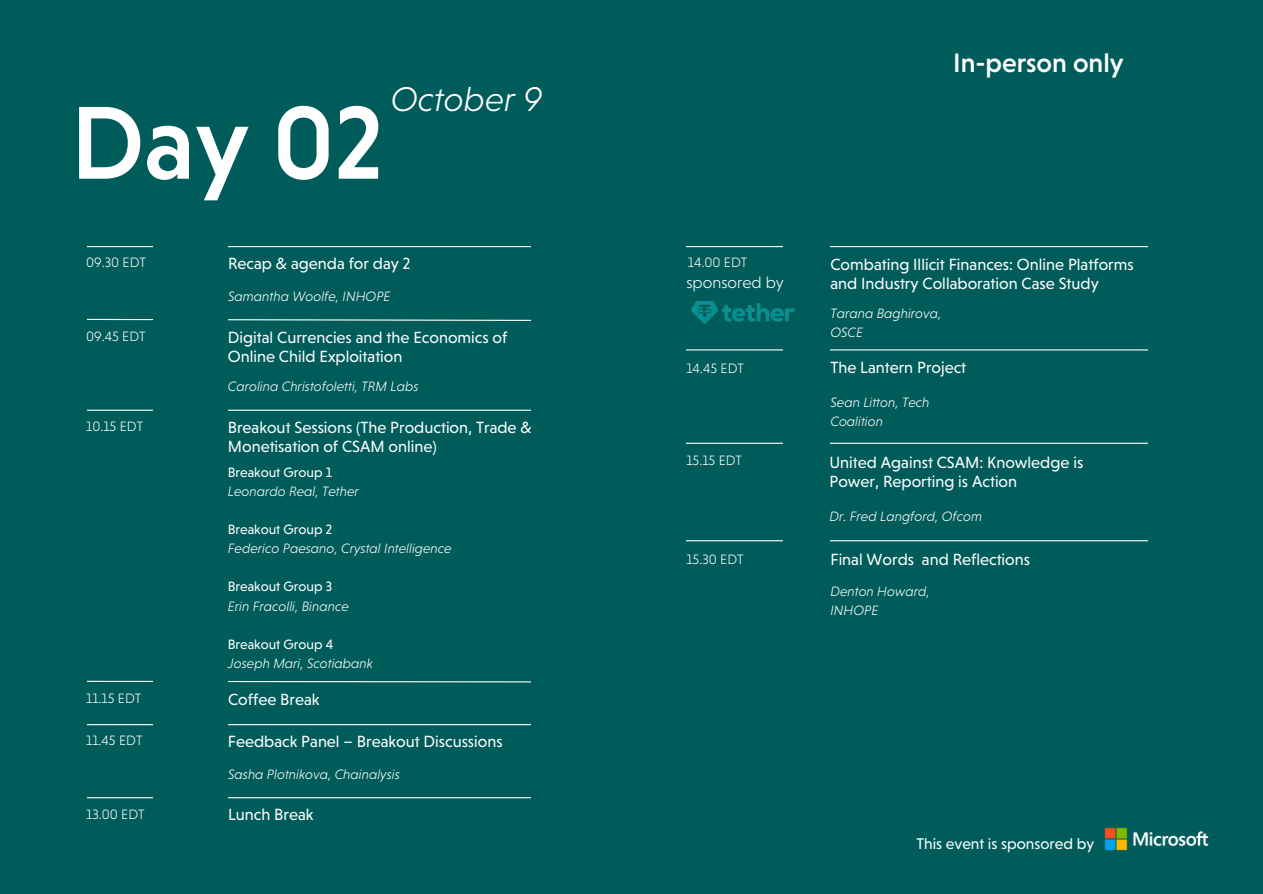
<style>
.page{position:relative;width:1263px;height:894px;background:#fff}
.page>*{position:absolute;margin:0;border:0;box-sizing:border-box;transform-origin:0 0}
.t1{font:500 105.45px "Niveau Grotesk";color:#fff}
.t2{font:italic 300 34.8px "Niveau Grotesk";color:#fff}
.t3{font:500 27px "Niveau Grotesk";color:#fff}
.t4{font:16.5px/19.2px "Niveau Grotesk";color:#fff}
.t5{font:300 16.5px "Niveau Grotesk";color:#fff}
.t6{font:15.75px "Niveau Grotesk";color:#fff}
.t7{font:italic 300 13.8px/19.2px "Niveau Grotesk";color:#fff}
.t8{font:300 13.8px "Niveau Grotesk";color:#fff}
.t9{font:13.8px "Niveau Grotesk";color:#fff}
</style>
<div class="page">
<div style="left:0;top:0;width:1263px;height:893px;background:#005c5a"></div>
<hr style="left:86px;top:246px;width:1114px;height:1px;background:#fff">
<svg style="left:87px;top:318px;width:444px;height:3px"></svg>
<hr style="left:57px;top:723px;width:1049px;height:2px;background:#fff">
<svg style="left:87px;top:680px;width:444px;height:3px"></svg>
<hr style="left:554px;top:349px;width:623px;height:1px;background:#fff">
<hr style="left:576px;top:540px;width:623px;height:1px;background:#fff">
<hr style="left:570px;top:442px;width:623px;height:1px;background:#fff">
<hr style="left:64px;top:796px;width:1049px;height:2px;background:#fff">
<hr style="left:0;top:409px;width:552px;height:1px;background:#fff">
<div style="left:153px;top:215px;width:75px;height:636px;background:#005c5a"></div>
<div style="left:548px;top:136px;width:137px;height:704px;background:#005c5a"></div>
<div style="left:0;top:190px;width:86px;height:650px;background:#005c5a"></div>
<div style="left:783px;top:71px;width:46px;height:743px;background:#005c5a"></div>
<div style="left:667px;top:575px;width:596px;height:248px;background:#005c5a"></div>
<img style="left:691px;top:301px;width:104px;height:23px">
<div style="left:531px;top:128px;width:112px;height:683px;background:#005c5a"></div>
<img style="left:1104px;top:827px;width:105px;height:24px">
<div style="left:1148px;top:138px;width:87px;height:686px;background:#005c5a"></div>
<p class="t1" style="left:70px;top:81px;width:314px">Day 02</p>
<h4 class="t2" style="left:391px;top:79px;width:153px">October 9</h4>
<h2 class="t8" style="left:86px;top:254px;width:61px">09.30 EDT</h2>
<h4 class="t4" style="left:228px;top:254px;width:184px">Recap &amp; agenda for day 2</h4>
<p class="t7" style="left:228px;top:286px;width:164px">Samantha Woolfe, INHOPE</p>
<h5 class="t8" style="left:86px;top:328px;width:61px">09.45 EDT</h5>
<h4 class="t4" style="left:228px;top:328px;width:281px">Digital Currencies and the Economics of<br>Online Child Exploitation</h4>
<h5 class="t7" style="left:228px;top:377px;width:192px">Carolina Christofoletti, TRM Labs</h5>
<h4 class="t8" style="left:86px;top:418px;width:58px">10.15 EDT</h4>
<p class="t4" style="left:228px;top:417px;width:305px">Breakout Sessions (The Production, Trade &amp;<br>Monetisation of CSAM online)</p>
<p class="t9" style="left:228px;top:463px;width:106px">Breakout Group 1</p>
<p class="t7" style="left:228px;top:481px;width:133px">Leonardo Real, Tether</p>
<h5 class="t9" style="left:228px;top:521px;width:106px">Breakout Group 2</h5>
<h4 class="t7" style="left:228px;top:538px;width:225px">Federico Paesano, Crystal Intelligence</h4>
<h4 class="t9" style="left:228px;top:578px;width:106px">Breakout Group 3</h4>
<h5 class="t7" style="left:228px;top:596px;width:122px">Erin Fracolli, Binance</h5>
<p class="t9" style="left:228px;top:636px;width:107px">Breakout Group 4</p>
<p class="t7" style="left:228px;top:653px;width:147px">Joseph Mari, Scotiabank</p>
<h5 class="t8" style="left:86px;top:690px;width:57px">11.15 EDT</h5>
<h4 class="t4" style="left:228px;top:689px;width:93px">Coffee Break</h4>
<p class="t8" style="left:86px;top:732px;width:58px">11.45 EDT</p>
<p class="t4" style="left:228px;top:731px;width:276px">Feedback Panel – Breakout Discussions</p>
<p class="t8" style="left:86px;top:805px;width:60px">13.00 EDT</p>
<p class="t7" style="left:228px;top:764px;width:173px">Sasha Plotnikova, Chainalysis</p>
<h5 class="t4" style="left:228px;top:804px;width:87px">Lunch Break</h5>
<p class="t3" style="left:953px;top:46px;width:172px">In-person only</p>
<h4 class="t8" style="left:688px;top:254px;width:61px">14.00 EDT</h4>
<h4 class="t5" style="left:686px;top:273px;width:99px">sponsored by</h4>
<h4 class="t4" style="left:830px;top:254px;width:305px">Combating Illicit Finances: Online Platforms and Industry Collaboration Case Study</h4>
<h5 class="t7" style="left:830px;top:303px;width:113px">Tarana Baghirova,<br>OSCE</h5>
<p class="t8" style="left:686px;top:359px;width:59px">14.45 EDT</p>
<h5 class="t4" style="left:830px;top:357px;width:137px">The Lantern Project</h5>
<h4 class="t7" style="left:830px;top:392px;width:101px">Sean Litton, Tech<br>Coalition</h4>
<p class="t8" style="left:686px;top:452px;width:57px">15.15 EDT</p>
<h1 class="t4" style="left:829px;top:452px;width:255px">United Against CSAM: Knowledge is<br>Power, Reporting is Action</h1>
<p class="t7" style="left:829px;top:506px;width:154px">Dr. Fred Langford, Ofcom</p>
<p class="t8" style="left:686px;top:550px;width:59px">15.30 EDT</p>
<p class="t4" style="left:830px;top:549px;width:201px">Final Words and Reflections</p>
<h5 class="t7" style="left:830px;top:581px;width:101px">Denton Howard,<br>INHOPE</h5>
<h4 class="t6" style="left:916px;top:834px;width:179px">This event is sponsored by</h4>
</div>
